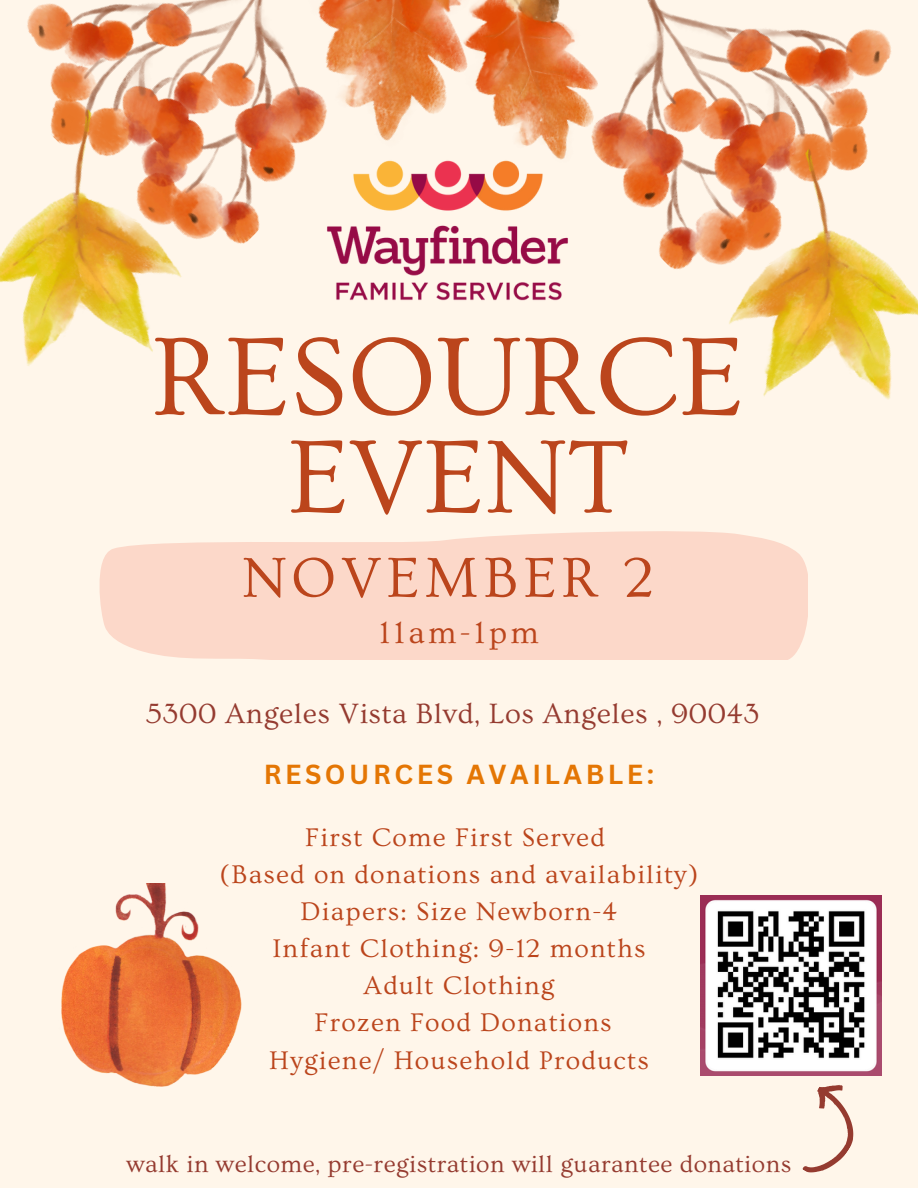
<style>
.page{position:relative;width:918px;height:1188px;background:#fff6ea}
.page>*{position:absolute;margin:0;border:0;box-sizing:border-box;transform-origin:0 0}
.t1{font:115.65px "Ovo";color:#bb451c}
.t2{font:108.15px "Ovo";color:#bb451c}
.t3{font:58.5px "Ovo";letter-spacing:.085em;color:#bb451c}
.t4{font:32.25px "Ovo";letter-spacing:.105em;color:#bb451c}
.t5{font:29.25px "Ovo";letter-spacing:.02em;color:#953b30}
.t6{font:700 26.85px "Canva Sans";letter-spacing:.13em;color:#e47604}
.t7{font:26.7px "Ovo";letter-spacing:.05em;color:#bb451c}
.t8{font:24.75px "Ovo";letter-spacing:.02em;color:#953b30}
</style>
<div class="page">
<img style="left:27px;top:3px;width:249px;height:241px">
<img style="left:623px;top:0;width:269px;height:268px">
<img style="left:61px;top:884px;width:181px;height:202px">
<img style="left:104px;top:0;width:202px;height:162px">
<img style="left:306px;top:0;width:347px;height:169px">
<img style="left:672px;top:132px;width:246px;height:268px">
<img style="left:0;top:95px;width:229px;height:271px">
<img style="left:276px;top:95px;width:344px;height:206px">
<svg style="left:99px;top:531px;width:709px;height:129px;background:#fcdacb"></svg>
<img style="left:700px;top:895px;width:181px;height:180px">
<svg style="left:776px;top:1075px;width:100px;height:98px"></svg>
<p class="t1" style="left:151px;top:314px;width:594px">RESOURCE</p>
<p class="t2" style="left:288px;top:419px;width:344px">EVENT</p>
<p class="t3" style="left:242px;top:546px;width:414px">NOVEMBER 2</p>
<h4 class="t4" style="left:379px;top:615px;width:161px">11am-1pm</h4>
<p class="t5" style="left:146px;top:698px;width:615px">5300 Angeles Vista Blvd, Los Angeles , 90043</p>
<p class="t6" style="left:264px;top:755px;width:392px">RESOURCES AVAILABLE:</p>
<h1 class="t7" style="left:305px;top:823px;width:301px">First Come First Served</h1>
<p class="t7" style="left:220px;top:860px;width:480px">(Based on donations and availability)</p>
<h2 class="t7" style="left:301px;top:897px;width:318px">Diapers: Size Newborn-4</h2>
<h3 class="t7" style="left:273px;top:934px;width:375px">Infant Clothing: 9-12 months</h3>
<h3 class="t7" style="left:364px;top:971px;width:192px">Adult Clothing</h3>
<p class="t7" style="left:315px;top:1008px;width:299px">Frozen Food Donations</p>
<p class="t7" style="left:269px;top:1046px;width:381px">Hygiene/ Household Products</p>
<p class="t8" style="left:127px;top:1150px;width:666px">walk in welcome, pre-registration will guarantee donations</p>
</div>
